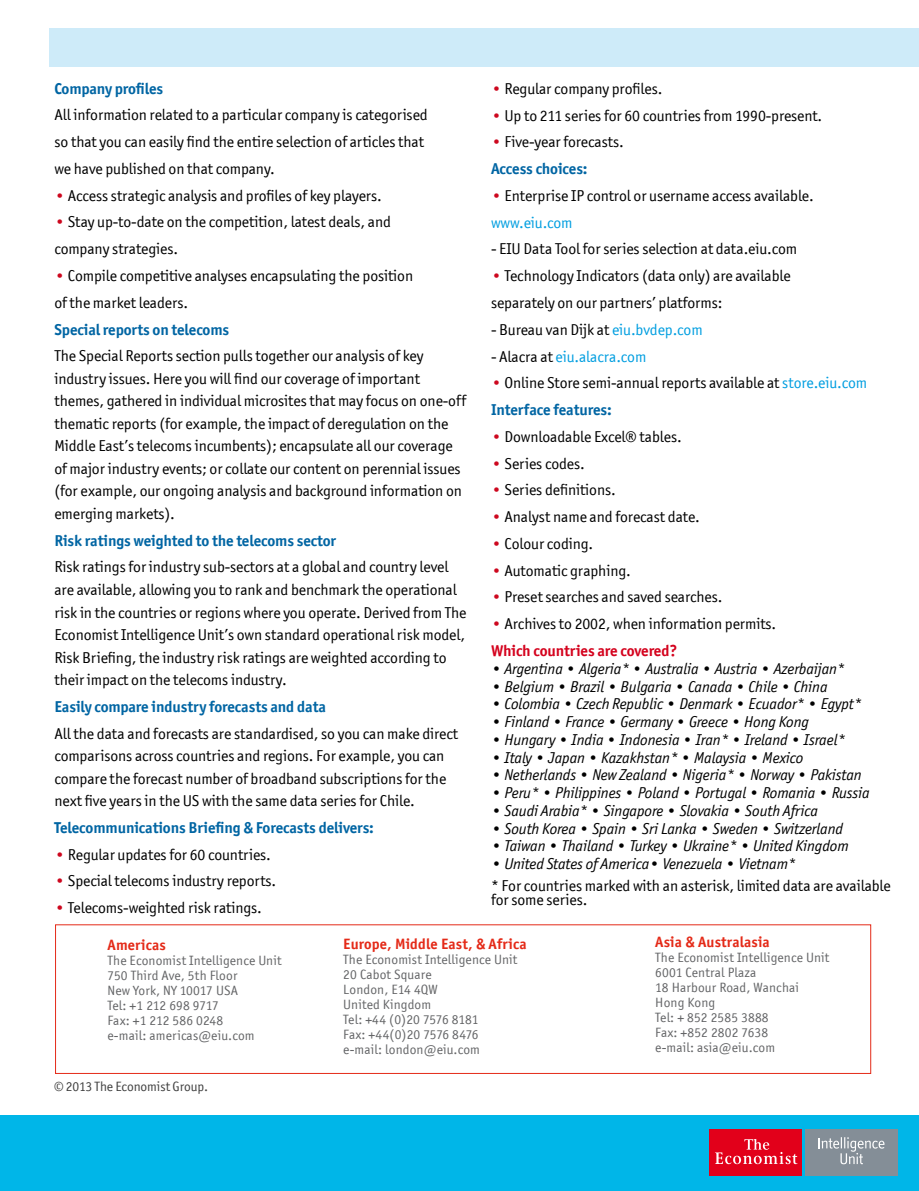
<style>
.page{position:relative;width:919px;height:1191px;background:#fff}
.page>*{position:absolute;margin:0;border:0;box-sizing:border-box;transform-origin:0 0}
.t1{font:15.75px/22.5px "Officina San ITC";letter-spacing:-.005em;color:#000}
.t2{font:italic 15.75px "Officina San ITC";letter-spacing:-.005em;color:#000}
.t3{font:700 15.75px "Officina San ITC";letter-spacing:-.005em;color:#0065a3}
.t4{font:15.75px "Officina San ITC";letter-spacing:-.005em;color:#009ee0}
.t5{font:700 15px "Officina San ITC";letter-spacing:.01em;color:#e42a18}
.t6{font:13.5px/15px "Officina San ITC";letter-spacing:.01em;color:#646567}
.t7{font:13.5px "Officina San ITC";letter-spacing:-.005em;color:#404040}
.s1{color:#cd071e}
.s2{font-weight:700;color:#0065a3}
.s3{color:#009ee0}
.s4{color:#000}
.s5{font-weight:700;color:#d4021d}
</style>
<div class="page">
<div style="left:0;top:1115px;width:918px;height:76px;background:#00b6e8"></div>
<div style="left:709px;top:1129px;width:92px;height:46px;background:#e2001a"></div>
<svg style="left:715px;top:1139px;width:82px;height:25px"></svg>
<div style="left:805px;top:1129px;width:92px;height:46px;background:#848e97"></div>
<svg style="left:818px;top:1137px;width:66px;height:27px"></svg>
<div style="left:49px;top:28px;width:869px;height:38px;background:#ceebf9"></div>
<p class="t3" style="left:54px;top:78px;width:110px">Company profiles</p>
<p class="t1" style="left:54px;top:102px;width:375px;line-height:26.7px">All information related to a particular company is categorised so that you can easily find the entire selection of articles that we have published on that company.</p>
<p class="t1" style="left:54px;top:184px;width:329px"><span class="s1">•</span> Access strategic analysis and profiles of key players.</p>
<p class="t1" style="left:54px;top:209px;width:338px;line-height:26.7px"><span class="s1">•</span> Stay up-to-date on the competition, latest deals, and company strategies.</p>
<p class="t1" style="left:54px;top:262px;width:360px;line-height:26.7px"><span class="s1">•</span> Compile competitive analyses encapsulating the position of the market leaders.</p>
<p class="t3" style="left:54px;top:319px;width:176px">Special reports on telecoms</p>
<p class="t1" style="left:54px;top:345px;width:413px">The Special Reports section pulls together our analysis of key industry issues. Here you will find our coverage of important themes, gathered in individual microsites that may focus on one-off thematic reports (for example, the impact of deregulation on the Middle East’s telecoms incumbents); encapsulate all our coverage of major industry events; or collate our content on perennial issues (for example, our ongoing analysis and background information on emerging markets).</p>
<p class="t3" style="left:54px;top:530px;width:283px">Risk ratings weighted to the telecoms sector</p>
<p class="t1" style="left:54px;top:556px;width:413px">Risk ratings for industry sub-sectors at a global and country level are available, allowing you to rank and benchmark the operational risk in the countries or regions where you operate. Derived from The Economist Intelligence Unit’s own standard operational risk model, Risk Briefing, the industry risk ratings are weighted according to their impact on the telecoms industry.</p>
<p class="t3" style="left:54px;top:696px;width:273px">Easily compare industry forecasts and data</p>
<p class="t1" style="left:54px;top:722px;width:405px">All the data and forecasts are standardised, so you can make direct comparisons across countries and regions. For example, you can compare the forecast number of broadband subscriptions for the next five years in the US with the same data series for Chile.</p>
<p class="t3" style="left:54px;top:817px;width:321px">Telecommunications Briefing &amp; Forecasts delivers:</p>
<p class="t1" style="left:54px;top:843px;width:218px"><span class="s1">•</span> Regular updates for 60 countries.</p>
<p class="t1" style="left:54px;top:869px;width:223px"><span class="s1">•</span> Special telecoms industry reports.</p>
<p class="t1" style="left:54px;top:896px;width:209px"><span class="s1">•</span> Telecoms-weighted risk ratings.</p>
<p class="t1" style="left:491px;top:77px;width:173px"><span class="s1">•</span> Regular company profiles.</p>
<p class="t1" style="left:491px;top:104px;width:333px"><span class="s1">•</span> Up to 211 series for 60 countries from 1990-present.</p>
<p class="t1" style="left:491px;top:129px;width:134px;line-height:26.7px"><span class="s1">•</span> Five-year forecasts.<br><span class="s2">Access choices:</span></p>
<p class="t1" style="left:491px;top:182px;width:324px;line-height:26.7px"><span class="s1">•</span> Enterprise IP control or username access available. <span class="s3">www.eiu.com</span></p>
<p class="t1" style="left:491px;top:238px;width:307px">- EIU Data Tool for series selection at data.eiu.com</p>
<p class="t1" style="left:491px;top:262px;width:301px;line-height:26.7px"><span class="s1">•</span> Technology Indicators (data only) are available separately on our partners’ platforms:</p>
<p class="t1" style="left:491px;top:318px;width:213px">- Bureau van Dijk at <span class="s3">eiu.bvdep.com</span></p>
<p class="t4" style="left:491px;top:347px;width:157px"><span class="s4">- Alacra at</span> eiu.alacra.com</p>
<p class="t1" style="left:491px;top:369px;width:377px;line-height:26.7px"><span class="s1">•</span> Online Store semi-annual reports available at <span class="s3">store.eiu.com<br></span><span class="s2">Interface features:</span></p>
<p class="t1" style="left:491px;top:425px;width:192px"><span class="s1">•</span> Downloadable Excel® tables.</p>
<p class="t1" style="left:491px;top:452px;width:95px"><span class="s1">•</span> Series codes.</p>
<p class="t1" style="left:491px;top:479px;width:126px"><span class="s1">•</span> Series definitions.</p>
<p class="t1" style="left:491px;top:505px;width:210px"><span class="s1">•</span> Analyst name and forecast date.</p>
<p class="t1" style="left:491px;top:532px;width:104px"><span class="s1">•</span> Colour coding.</p>
<p class="t1" style="left:491px;top:559px;width:141px"><span class="s1">•</span> Automatic graphing.</p>
<p class="t1" style="left:491px;top:586px;width:233px"><span class="s1">•</span> Preset searches and saved searches.</p>
<p class="t1" style="left:491px;top:610px;width:287px;line-height:26.7px"><span class="s1">•</span> Archives to 2002, when information permits.<br><span class="s5">Which countries are covered?</span></p>
<p class="t2" style="left:491px;top:659px;width:355px">• Argentina • Algeria* • Australia • Austria • Azerbaijan*</p>
<p class="t2" style="left:491px;top:677px;width:338px">• Belgium • Brazil • Bulgaria • Canada • Chile • China</p>
<p class="t2" style="left:491px;top:695px;width:372px">• Colombia • Czech Republic • Denmark • Ecuador* • Egypt*</p>
<p class="t2" style="left:491px;top:712px;width:319px">• Finland • France • Germany • Greece • Hong Kong</p>
<p class="t2" style="left:491px;top:730px;width:355px">• Hungary • India • Indonesia • Iran* • Ireland • Israel*</p>
<p class="t2" style="left:491px;top:748px;width:314px">• Italy • Japan • Kazakhstan* • Malaysia • Mexico</p>
<p class="t2" style="left:491px;top:766px;width:372px">• Netherlands • New Zealand • Nigeria* • Norway • Pakistan</p>
<p class="t2" style="left:491px;top:783px;width:380px">• Peru* • Philippines • Poland • Portugal • Romania • Russia</p>
<p class="t2" style="left:491px;top:801px;width:328px">• Saudi Arabia* • Singapore • Slovakia • South Africa</p>
<p class="t2" style="left:491px;top:819px;width:353px">• South Korea • Spain • Sri Lanka • Sweden • Switzerland</p>
<p class="t2" style="left:491px;top:837px;width:359px">• Taiwan • Thailand • Turkey • Ukraine* • United Kingdom</p>
<p class="t2" style="left:491px;top:854px;width:306px">• United States of America• Venezuela • Vietnam*</p>
<p class="t1" style="left:491px;top:879px;width:401px;line-height:13.5px">* For countries marked with an asterisk, limited data are available for some series.</p>
<p class="t5" style="left:108px;top:935px;width:60px">Americas</p>
<p class="t6" style="left:108px;top:952px;width:175px">The Economist Intelligence Unit<br>750 Third Ave, 5th Floor<br>New York, NY 10017 USA<br>Tel: +1 212 698 9717<br>Fax: +1 212 586 0248<br>e-mail: americas@eiu.com</p>
<p class="t7" style="left:54px;top:1078px;width:155px">© 2013 The Economist Group.</p>
<p class="t5" style="left:343px;top:934px;width:185px">Europe, Middle East, &amp; Africa</p>
<p class="t6" style="left:343px;top:952px;width:175px">The Economist Intelligence Unit<br>20 Cabot Square<br>London, E14 4QW<br>United Kingdom<br>Tel: +44 (0)20 7576 8181<br>Fax: +44(0)20 7576 8476 e-mail: london@eiu.com</p>
<p class="t5" style="left:655px;top:932px;width:116px">Asia &amp; Australasia</p>
<p class="t6" style="left:655px;top:950px;width:175px">The Economist Intelligence Unit<br>6001 Central Plaza<br>18 Harbour Road, Wanchai<br>Hong Kong<br>Tel: + 852 2585 3888<br>Fax: +852 2802 7638<br>e-mail: asia@eiu.com</p>
</div>
